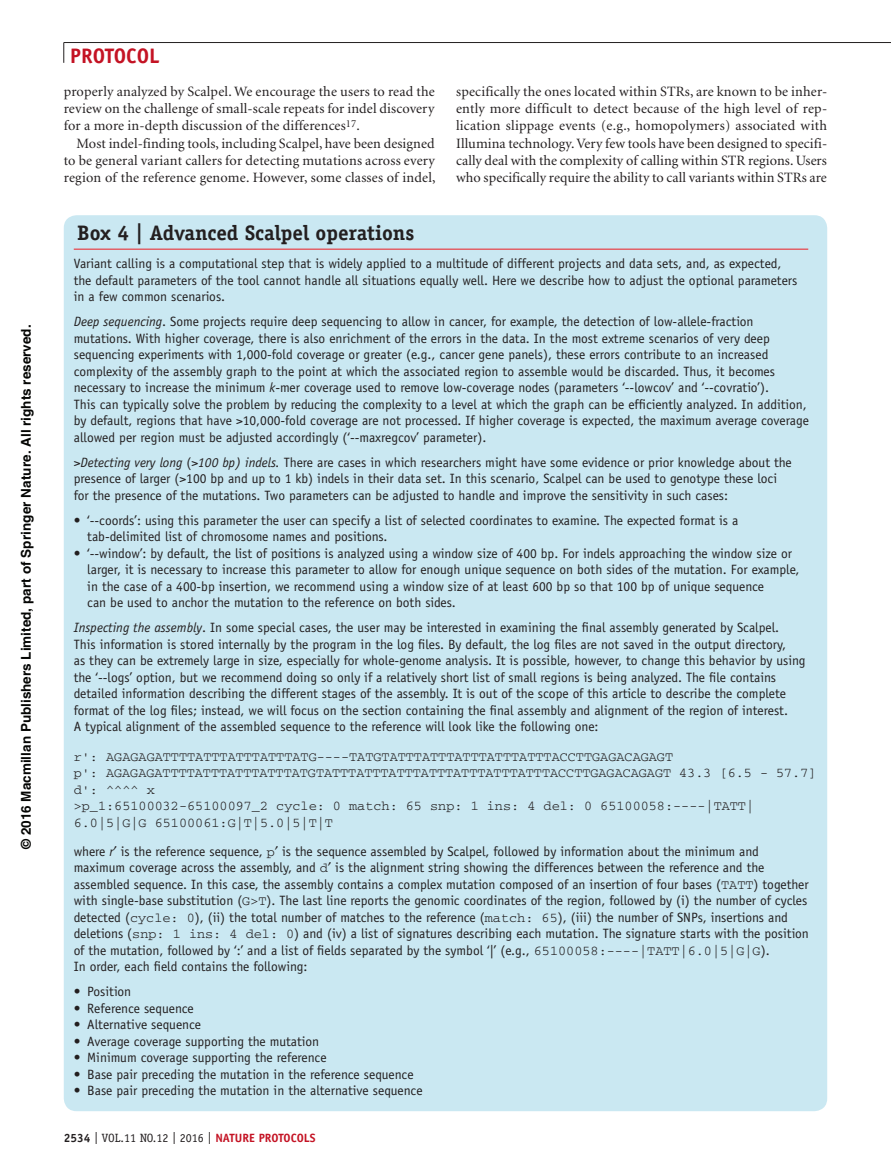
<style>
.page{position:relative;width:891px;height:1175px;background:#fff}
.page>*{position:absolute;margin:0;border:0;box-sizing:border-box;transform-origin:0 0}
.pBoxttl{font:700 21px "Officina Serif";color:#231f20}
.t1{font:700 21px "Officina Sans";color:#c41324}
.pPara{font:14.25px/17.2px "Minion";letter-spacing:.01em;color:#231f20;text-align:justify}
.pBox{font:13.5px/16.5px "Officina Sans";color:#231f20}
.pBox-2{font:13.5px/16.5px "Courier";color:#231f20}
.t2{font:700 13.5px "Helvetica";color:#040503}
.t3{font:12px "Officina Serif";color:#231f20}
.s1{font-style:italic}
.s2{font-family:"Courier"}
.s3{font-family:"Officina Sans";font-weight:700}
.s4{font-family:"Officina Sans";font-weight:700;color:#c41324}
</style>
<div class="page">
<svg style="left:64px;top:43px;width:1px;height:20px"></svg>
<hr style="left:64px;top:42px;width:827px;height:1px;background:#231f20">
<div style="left:64px;top:215px;width:763px;height:896px;background:#cae8f2;border-radius:13px"></div>
<hr style="left:74px;top:249px;width:734px;height:1px;background:#ee1d23">
<p class="t2" style="left:18px;top:849px;width:526px;rotate:-90deg">© 2016 Macmillan Publishers Limited, part of Springer Nature. All rights reserved.</p>
<h1 class="t1" style="left:70px;top:43px;width:91px">PROTOCOL</h1>
<p class="pPara" style="left:64px;top:83px;width:373px">properly analyzed by Scalpel. We encourage the users to read the review on the challenge of small-scale repeats for indel discovery for a more in-depth discussion of the differences<sup>17</sup>.</p>
<p class="pPara" style="left:64px;top:135px;width:373px;text-indent:13px">Most indel-finding tools, including Scalpel, have been designed to be general variant callers for detecting mutations across every region of the reference genome. However, some classes of indel,</p>
<p class="pPara" style="left:456px;top:83px;width:373px">specifically the ones located within STRs, are known to be inher&shy;ently more difficult to detect because of the high level of rep&shy;lication slippage events (e.g., homopolymers) associated with Illumina technology. Very few tools have been designed to specifi&shy;cally deal with the complexity of calling within STR regions. Users who specifically require the ability to call variants within STRs are</p>
<p class="pBoxttl" style="left:77px;top:220px;width:339px">Box 4 | Advanced Scalpel operations</p>
<p class="pBox" style="left:74px;top:255px;width:725px">Variant calling is a computational step that is widely applied to a multitude of different projects and data sets, and, as expected, the default parameters of the tool cannot handle all situations equally well. Here we describe how to adjust the optional parameters in a few common scenarios.</p>
<p class="pBox" style="left:74px;top:313px;width:737px"><span class="s1">Deep sequencing</span>. Some projects require deep sequencing to allow in cancer, for example, the detection of low-allele-fraction mutations. With higher coverage, there is also enrichment of the errors in the data. In the most extreme scenarios of very deep sequencing experiments with 1,000-fold coverage or greater (e.g., cancer gene panels), these errors contribute to an increased complexity of the assembly graph to the point at which the associated region to assemble would be discarded. Thus, it becomes necessary to increase the minimum <span class="s1">k</span>-mer coverage used to remove low-coverage nodes (parameters ‘--lowcov’ and ‘--covratio’).<br>This can typically solve the problem by reducing the complexity to a level at which the graph can be efficiently analyzed. In addition, by default, regions that have &gt;10,000-fold coverage are not processed. If higher coverage is expected, the maximum average coverage allowed per region must be adjusted accordingly (‘--maxregcov’ parameter).</p>
<p class="pBox" style="left:74px;top:454px;width:720px">&gt;<span class="s1">Detecting very long</span> (&gt;<span class="s1">100 bp) indels.</span> There are cases in which researchers might have some evidence or prior knowledge about the presence of larger (&gt;100 bp and up to 1 kb) indels in their data set. In this scenario, Scalpel can be used to genotype these loci for the presence of the mutations. Two parameters can be adjusted to handle and improve the sensitivity in such cases:</p>
<p class="pBox" style="left:87px;top:512px;width:653px;text-indent:-14px">• ‘--coords’: using this parameter the user can specify a list of selected coordinates to examine. The expected format is a tab-delimited list of chromosome names and positions.</p>
<p class="pBox" style="left:87px;top:545px;width:714px;text-indent:-14px">• ‘--window’: by default, the list of positions is analyzed using a window size of 400 bp. For indels approaching the window size or larger, it is necessary to increase this parameter to allow for enough unique sequence on both sides of the mutation. For example, in the case of a 400-bp insertion, we recommend using a window size of at least 600 bp so that 100 bp of unique sequence<br>can be used to anchor the mutation to the reference on both sides.</p>
<p class="pBox" style="left:74px;top:619px;width:733px"><span class="s1">Inspecting the assembly</span>. In some special cases, the user may be interested in examining the final assembly generated by Scalpel.<br>This information is stored internally by the program in the log files. By default, the log files are not saved in the output directory,<br>as they can be extremely large in size, especially for whole-genome analysis. It is possible, however, to change this behavior by using the ‘--logs’ option, but we recommend doing so only if a relatively short list of small regions is being analyzed. The file contains detailed information describing the different stages of the assembly. It is out of the scope of this article to describe the complete format of the log files; instead, we will focus on the section containing the final assembly and alignment of the region of interest.<br>A typical alignment of the assembled sequence to the reference will look like the following one:</p>
<p class="pBox-2" style="left:74px;top:748px;width:601px">r': AGAGAGATTTTATTTATTTATTTATG----TATGTATTTATTTATTTATTTATTTACCTTGAGACAGAGT</p>
<p class="pBox-2" style="left:74px;top:765px;width:744px">p': AGAGAGATTTTATTTATTTATTTATGTATTTATTTATTTATTTATTTATTTATTTACCTTGAGACAGAGT 43.3 [6.5 - 57.7]</p>
<p class="pBox-2" style="left:74px;top:781px;width:83px">d': ^^^^ x</p>
<p class="pBox-2" style="left:74px;top:798px;width:682px">&gt;p_1:65100032-65100097_2 cycle: 0 match: 65 snp: 1 ins: 4 del: 0 65100058:----|TATT|<br>6.0|5|G|G 65100061:G|T|5.0|5|T|T</p>
<p class="pBox" style="left:74px;top:843px;width:737px">where <span class="s1">r</span> is the reference sequence, <span class="s2">p</span> is the sequence assembled by Scalpel, followed by information about the minimum and maximum coverage across the assembly, and <span class="s2">d</span> is the alignment string showing the differences between the reference and the assembled sequence. In this case, the assembly contains a complex mutation composed of an insertion of four bases (<span class="s2">TATT</span>) together with single-base substitution (<span class="s2">G&gt;T</span>). The last line reports the genomic coordinates of the region, followed by (i) the number of cycles detected (<span class="s2">cycle: 0</span>), (ii) the total number of matches to the reference (<span class="s2">match: 65</span>), (iii) the number of SNPs, insertions and deletions (<span class="s2">snp: 1 ins: 4 del: 0</span>) and (iv) a list of signatures describing each mutation. The signature starts with the position of the mutation, followed by ‘:’ and a list of fields separated by the symbol ‘|’ (e.g., <span class="s2">65100058:----|TATT|6.0|5|G|G</span>).<br>In order, each field contains the following:</p>
<p class="pBox" style="left:74px;top:983px;width:59px">• Position</p>
<p class="pBox" style="left:74px;top:1000px;width:122px">• Reference sequence</p>
<p class="pBox" style="left:74px;top:1016px;width:129px">• Alternative sequence</p>
<p class="pBox" style="left:74px;top:1033px;width:247px">• Average coverage supporting the mutation</p>
<p class="pBox" style="left:74px;top:1049px;width:254px">• Minimum coverage supporting the reference</p>
<p class="pBox" style="left:74px;top:1066px;width:341px">• Base pair preceding the mutation in the reference sequence</p>
<p class="pBox" style="left:74px;top:1082px;width:350px">• Base pair preceding the mutation in the alternative sequence</p>
<p class="t3" style="left:64px;top:1131px;width:253px"><span class="s3">2534</span> | VOL.11 NO.12 | 2016 | <span class="s4">NATURE PROTOCOLS</span></p>
</div>
